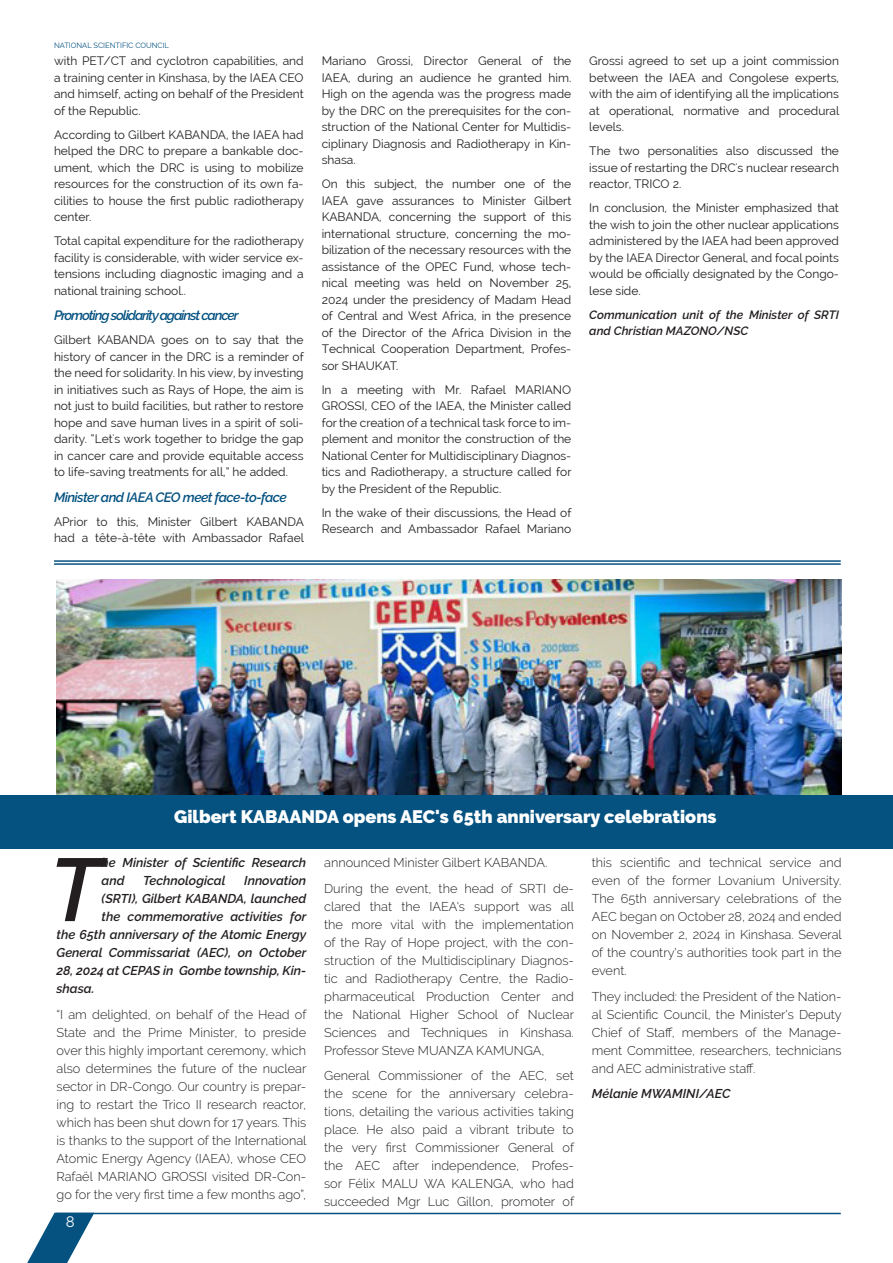
<style>
.page{position:relative;width:893px;height:1263px;background:#fff}
.page>*{position:absolute;margin:0;border:0;box-sizing:border-box;transform-origin:0 0}
.t1{font:italic 600 88.8px "Raleway";color:#231f20}
.t2{font:900 18px "Raleway";color:#fff}
.t3{font:15px "Raleway";color:#fff}
.t4{font:italic 600 13.5px "Raleway";letter-spacing:-.04em;color:#055281}
.t5{font:italic 600 13.5px "Raleway";letter-spacing:-.08em;color:#055281}
.t6{font:300 12.75px/18px "Raleway";color:#231f20;text-align:justify}
.t7{font:italic 600 12.75px/18px "Raleway";color:#231f20}
.t8{font:12px/16.5px "Raleway";color:#231f20;text-align:justify}
.t9{font:italic 600 12px/16.5px "Raleway";color:#231f20}
.t10{font:7.5px "Raleway";color:#055281}
</style>
<div class="page">
<hr style="left:56px;top:1213px;width:785px;height:1px;background:#055281">
<svg style="left:27px;top:1213px;width:67px;height:50px"></svg>
<img style="left:57px;top:579px;width:784px;height:216px">
<div style="left:0;top:795px;width:893px;height:54px;background:#055281"></div>
<hr style="left:54px;top:560px;width:787px;height:2px;background:#055281">
<hr style="left:54px;top:563px;width:787px;height:2px;background:#055281">
<p class="t10" style="left:54px;top:41px;width:117px">NATIONAL SCIENTIFIC COUNCIL</p>
<p class="t8" style="left:54px;top:53px;width:251px">with PET/CT and cyclotron capabilities, and a training center in Kinshasa, by the IAEA CEO and himself, acting on behalf of the President of the Republic.</p>
<p class="t8" style="left:54px;top:126px;width:251px">According to Gilbert KABANDA, the IAEA had helped the DRC to prepare a bankable doc&shy;ument, which the DRC is using to mobilize resources for the construction of its own fa&shy;cilities to house the first public radiotherapy center.</p>
<p class="t8" style="left:54px;top:233px;width:251px">Total capital expenditure for the radiotherapy facility is considerable, with wider service ex&shy;tensions including diagnostic imaging and a national training school..</p>
<p class="t5" style="left:54px;top:308px;width:186px">Promoting solidarity against cancer</p>
<p class="t8" style="left:54px;top:332px;width:251px">Gilbert KABANDA goes on to say that the history of cancer in the DRC is a reminder of the need for solidarity. In his view, by investing in initiatives such as Rays of Hope, the aim is not just to build facilities, but rather to restore hope and save human lives in a spirit of soli&shy;darity. “Let's work together to bridge the gap in cancer care and provide equitable access to life-saving treatments for all,” he added.</p>
<p class="t4" style="left:54px;top:489px;width:234px">Minister and IAEA CEO meet face-to-face</p>
<p class="t8" style="left:54px;top:513px;width:252px">APrior to this, Minister Gilbert KABANDA had a tête-à-tête with Ambassador Rafael</p>
<p class="t8" style="left:322px;top:53px;width:251px">Mariano Grossi, Director General of the IAEA, during an audience he granted him.<br>High on the agenda was the progress made by the DRC on the prerequisites for the con&shy;struction of the National Center for Multidis&shy;ciplinary Diagnosis and Radiotherapy in Kin&shy;shasa.</p>
<p class="t8" style="left:322px;top:176px;width:251px">On this subject, the number one of the IAEA gave assurances to Minister Gilbert KABANDA, concerning the support of this international structure, concerning the mo&shy;bilization of the necessary resources with the assistance of the OPEC Fund, whose tech&shy;nical meeting was held on November 25, 2024 under the presidency of Madam Head of Central and West Africa, in the presence of the Director of the Africa Division in the Technical Cooperation Department, Profes&shy;sor SHAUKAT.</p>
<p class="t8" style="left:322px;top:381px;width:251px">In a meeting with Mr. Rafael MARIANO GROSSI, CEO of the IAEA, the Minister called for the creation of a technical task force to im&shy;plement and monitor the construction of the National Center for Multidisciplinary Diagnos&shy;tics and Radiotherapy, a structure called for by the President of the Republic.</p>
<p class="t8" style="left:322px;top:504px;width:251px">In the wake of their discussions, the Head of<br>Research and Ambassador Rafael Mariano</p>
<p class="t8" style="left:589px;top:53px;width:251px">Grossi agreed to set up a joint commission between the IAEA and Congolese experts, with the aim of identifying all the implications at operational, normative and procedural levels.</p>
<p class="t8" style="left:589px;top:143px;width:251px">The two personalities also discussed the issue of restarting the DRC's nuclear research reactor, TRICO 2.</p>
<p class="t8" style="left:589px;top:200px;width:251px">In conclusion, the Minister emphasized that the wish to join the other nuclear applications administered by the IAEA had been approved by the IAEA Director General, and focal points would be officially designated by the Congo&shy;lese side.</p>
<p class="t9" style="left:589px;top:306px;width:251px">Communication unit of the Minister of SRTI and Christian MAZONO/NSC</p>
<p class="t2" style="left:174px;top:806px;width:544px">Gilbert KABAANDA opens AEC's 65th anniversary celebrations</p>
<p class="t7" style="left:102px;top:853px;width:206px">he Minister of Scientific Research and</p>
<p class="t1" style="left:49px;top:838px;width:54px">T</p>
<p class="t7" style="left:143px;top:871px;width:84px">Technological</p>
<p class="t7" style="left:244px;top:871px;width:63px">Innovation</p>
<p class="t7" style="left:102px;top:889px;width:206px">(SRTI), Gilbert KABANDA, launched</p>
<p class="t7" style="left:102px;top:907px;width:206px">the commemorative activities for</p>
<p class="t7" style="left:57px;top:925px;width:251px">the 65th anniversary of the Atomic Energy</p>
<p class="t7" style="left:57px;top:943px;width:251px">General Commissariat (AEC), on October</p>
<p class="t7" style="left:57px;top:961px;width:251px">28, 2024 at CEPAS in Gombe township, Kin-</p>
<p class="t7" style="left:57px;top:979px;width:39px">shasa.</p>
<p class="t6" style="left:57px;top:1005px;width:252px">“I am delighted, on behalf of the Head of State and the Prime Minister, to preside over this highly important ceremony, which also determines the future of the nuclear sector in DR-Congo. Our country is prepar&shy;ing to restart the Trico II research reactor, which has been shut down for 17 years. This is thanks to the support of the International Atomic Energy Agency (IAEA), whose CEO Rafaël MARIANO GROSSI visited DR-Con&shy;go for the very first time a few months ago”,</p>
<p class="t3" style="left:66px;top:1213px;width:10px">8</p>
<p class="t6" style="left:324px;top:853px;width:225px">announced Minister Gilbert KABANDA.</p>
<p class="t6" style="left:324px;top:879px;width:252px">During the event, the head of SRTI de&shy;clared that the IAEA's support was all the more vital with the implementation of the Ray of Hope project, with the con&shy;struction of the Multidisciplinary Diagnos&shy;tic and Radiotherapy Centre, the Radio&shy;pharmaceutical Production Center and the National Higher School of Nuclear Sciences and Techniques in Kinshasa.<br>Professor Steve MUANZA KAMUNGA,</p>
<p class="t6" style="left:324px;top:1066px;width:251px">General Commissioner of the AEC, set the scene for the anniversary celebra&shy;tions, detailing the various activities taking place. He also paid a vibrant tribute to the very first Commissioner General of the AEC after independence, Profes&shy;sor Félix MALU WA KALENGA, who had succeeded Mgr Luc Gillon, promoter of</p>
<p class="t6" style="left:592px;top:853px;width:252px">this scientific and technical service and even of the former Lovanium University.<br>The 65th anniversary celebrations of the AEC began on October 28, 2024 and ended on November 2, 2024 in Kinshasa. Several of the country's authorities took part in the event.</p>
<p class="t6" style="left:592px;top:987px;width:251px">They included: the President of the Nation&shy;al Scientific Council, the Minister's Deputy Chief of Staff, members of the Manage&shy;ment Committee, researchers, technicians and AEC administrative staff.</p>
<p class="t7" style="left:592px;top:1084px;width:140px">Mélanie MWAMINI/AEC</p>
</div>
